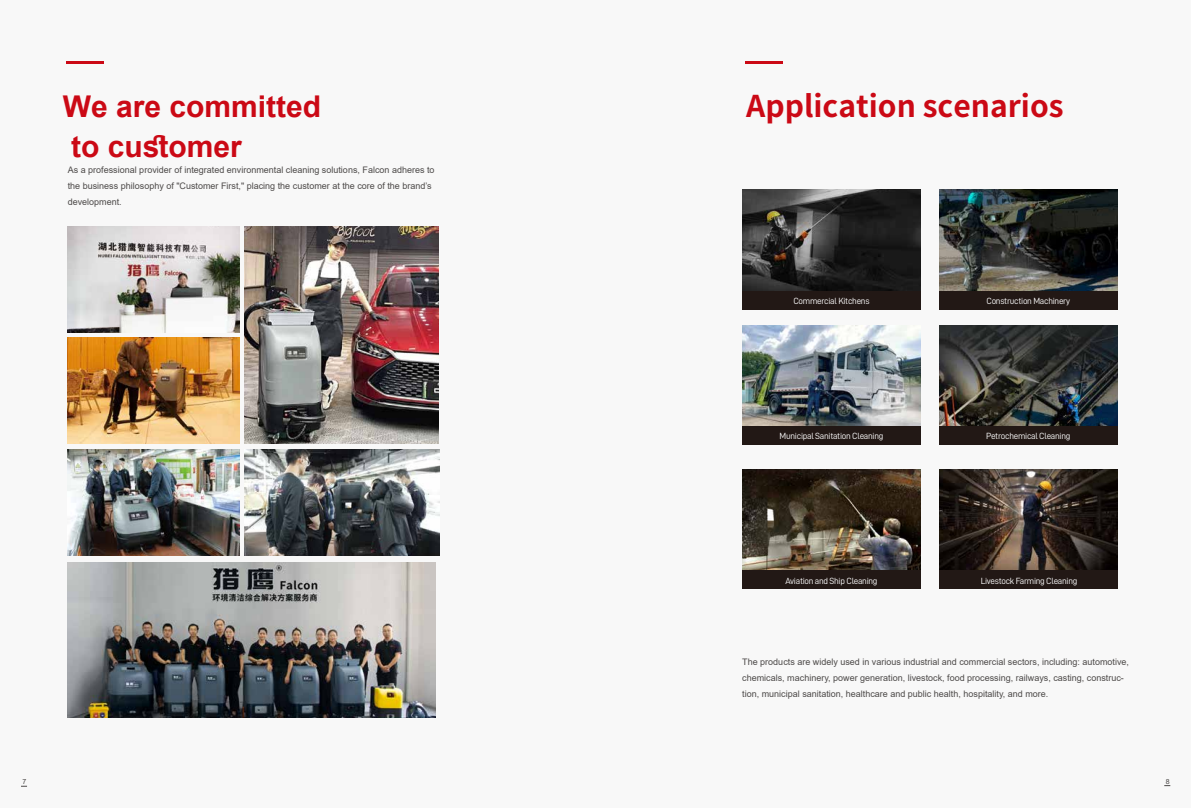
<style>
.page{position:relative;width:1191px;height:808px;background:#fff}
.page>*{position:absolute;margin:0;border:0;box-sizing:border-box;transform-origin:0 0}
.t1{font:700 30px/40px "Arial";color:#cb0915}
.t2{font:700 30px "Source Han Sans CN";color:#cb0915}
.t3{font:9px/16px "Arial";color:#4d4a49}
.t4{font:9px "D DIN PRO Regular";letter-spacing:-.03em;color:#fff}
.t5{font:7px "Arial";color:#4c4948}
</style>
<div class="page">
<div style="left:595px;top:0;width:596px;height:808px;background:#f8f8f8"></div>
<div style="left:0;top:0;width:596px;height:808px;background:#f8f8f8"></div>
<hr style="left:66px;top:62px;width:38px;height:2px;background:#cb0915">
<hr style="left:744px;top:62px;width:38px;height:2px;background:#cb0915">
<img style="left:68px;top:227px;width:171px;height:105px">
<img style="left:68px;top:337px;width:171px;height:106px">
<img style="left:244px;top:226px;width:195px;height:217px">
<img style="left:68px;top:449px;width:171px;height:106px">
<img style="left:244px;top:449px;width:195px;height:106px">
<img style="left:67px;top:563px;width:369px;height:155px">
<img style="left:742px;top:190px;width:178px;height:101px">
<div style="left:742px;top:291px;width:178px;height:18px;background:#221815"></div>
<img style="left:939px;top:190px;width:178px;height:101px">
<div style="left:939px;top:291px;width:178px;height:18px;background:#221815"></div>
<img style="left:742px;top:325px;width:178px;height:101px">
<div style="left:742px;top:426px;width:178px;height:18px;background:#221815"></div>
<img style="left:939px;top:325px;width:178px;height:101px">
<div style="left:939px;top:426px;width:178px;height:18px;background:#221815"></div>
<img style="left:742px;top:469px;width:178px;height:102px">
<div style="left:742px;top:571px;width:178px;height:18px;background:#221815"></div>
<img style="left:939px;top:469px;width:178px;height:102px">
<div style="left:939px;top:571px;width:178px;height:18px;background:#221815"></div>
<h1 class="t1" style="left:63px;top:87px;width:260px">We are committed to customer</h1>
<p class="t3" style="left:68px;top:161px;width:368px">As a professional provider of integrated environmental cleaning solutions, Falcon adheres to the business philosophy of "Customer First," placing the customer at the core of the brand’s development.</p>
<h1 class="t2" style="left:746px;top:90px;width:319px">Application scenarios</h1>
<p class="t4" style="left:793px;top:296px;width:78px">Commercial Kitchens</p>
<p class="t4" style="left:986px;top:296px;width:85px">Construction Machinery</p>
<p class="t4" style="left:779px;top:431px;width:105px">Municipal Sanitation Cleaning</p>
<p class="t4" style="left:986px;top:431px;width:86px">Petrochemical Cleaning</p>
<p class="t4" style="left:785px;top:575px;width:94px">Aviation and Ship Cleaning</p>
<p class="t4" style="left:980px;top:575px;width:98px">Livestock Farming Cleaning</p>
<p class="t3" style="left:742px;top:654px;width:388px">The products are widely used in various industrial and commercial sectors, including: automotive, chemicals, machinery, power generation, livestock, food processing, railways, casting, construc&shy;tion, municipal sanitation, healthcare and public health, hospitality, and more.</p>
<p class="t5" style="left:23px;top:777px;width:5px">7</p>
<p class="t5" style="left:1165px;top:776px;width:5px">8</p>
</div>
